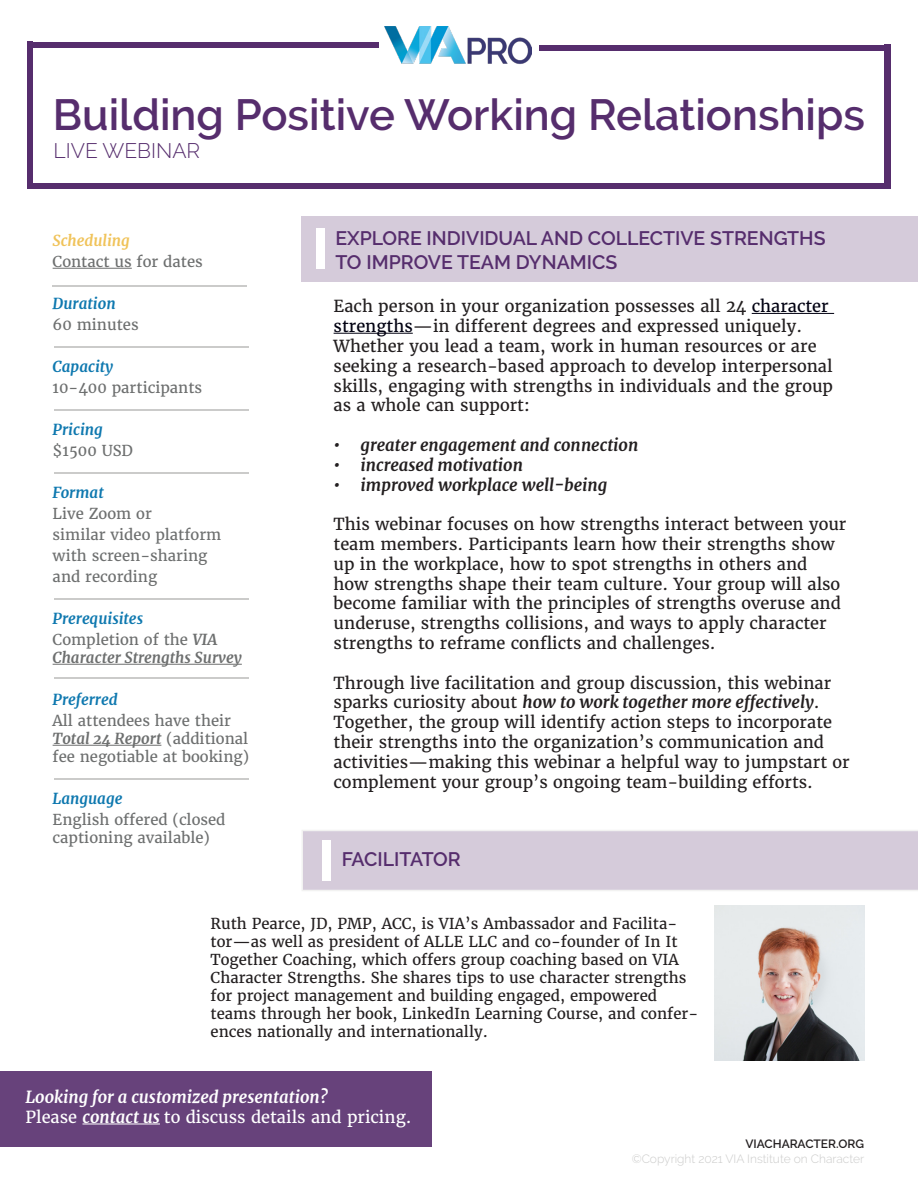
<style>
.page{position:relative;width:918px;height:1188px;background:#fff}
.page>*{position:absolute;margin:0;border:0;box-sizing:border-box;transform-origin:0 0}
.t1{font:600 43.5px "Raleway";color:#562d6d}
.t2{font:300 21px "Raleway";color:#562d6d}
.t3{font:600 19.5px/23.4px "Raleway";color:#562d6d}
.t4{font:16.5px/19.8px "Merriweather";color:#231f20}
.t5{font:italic 700 16.5px "Merriweather";color:#231f20}
.t6{font:16.5px "Merriweather";color:#fff}
.t7{font:italic 700 16.5px "Merriweather";color:#fff}
.t8{font:15px/18px "Merriweather";color:#231f20}
.t9{font:15px/18px "Merriweather";color:#6d6f6f}
.t10{font:italic 700 15px "Merriweather";color:#0e78af}
.t11{font:italic 700 15px/18px "Merriweather";color:#6d6f6f}
.t12{font:italic 700 15px "Merriweather";color:#f0c35a}
.t13{font:300 12px "Raleway";color:#cbcbca}
.t14{font:600 12px "Raleway";color:#231f20}
.s1{font-weight:400;font-style:normal}
.s2{font-weight:700;font-style:italic}
.s3{color:#001}
</style>
<div class="page">
<div style="left:0;top:1071px;width:432px;height:76px;background:#67427b"></div>
<hr style="left:82px;top:1124px;width:78px;height:1px;background:#fff">
<img style="left:715px;top:905px;width:149px;height:156px">
<hr style="left:752px;top:313px;width:82px;height:1px;background:#001">
<hr style="left:334px;top:333px;width:79px;height:1px;background:#001">
<hr style="left:53px;top:268px;width:79px;height:1px;background:#6d6f6f">
<hr style="left:53px;top:664px;width:189px;height:1px;background:#6d6f6f">
<hr style="left:53px;top:745px;width:108px;height:1px;background:#6d6f6f">
<hr style="left:54px;top:778px;width:195px;height:2px;background:#cbcbca">
<div style="left:302px;top:217px;width:616px;height:65px;background:#d5cbda"></div>
<div style="left:316px;top:229px;width:8px;height:40px;background:#fff"></div>
<div style="left:302px;top:830px;width:616px;height:61px;background:#d5cbda"></div>
<div style="left:322px;top:840px;width:8px;height:41px;background:#fff"></div>
<img style="left:384px;top:26px;width:148px;height:38px">
<div style="left:884px;top:45px;width:7px;height:144px;background:#562d6d"></div>
<div style="left:27px;top:42px;width:6px;height:147px;background:#562d6d"></div>
<div style="left:539px;top:45px;width:351px;height:5px;background:#562d6d"></div>
<div style="left:28px;top:42px;width:351px;height:6px;background:#562d6d"></div>
<div style="left:27px;top:183px;width:863px;height:6px;background:#562d6d"></div>
<hr style="left:54px;top:677px;width:195px;height:2px;background:#cbcbca">
<hr style="left:54px;top:598px;width:195px;height:1px;background:#cbcbca">
<hr style="left:54px;top:472px;width:195px;height:1px;background:#cbcbca">
<hr style="left:54px;top:409px;width:195px;height:1px;background:#cbcbca">
<hr style="left:54px;top:346px;width:195px;height:1px;background:#cbcbca">
<hr style="left:53px;top:285px;width:194px;height:1px;background:#cbcbca">
<p class="t1" style="left:53px;top:90px;width:814px">Building Positive Working Relationships</p>
<p class="t2" style="left:54px;top:139px;width:148px">LIVE WEBINAR</p>
<p class="t12" style="left:53px;top:232px;width:79px">Scheduling</p>
<p class="t9" style="left:53px;top:253px;width:152px">Contact us for dates</p>
<p class="t10" style="left:53px;top:295px;width:65px">Duration</p>
<p class="t9" style="left:53px;top:316px;width:88px">60 minutes</p>
<p class="t10" style="left:53px;top:358px;width:62px">Capacity</p>
<p class="t9" style="left:53px;top:379px;width:151px">10-400 participants</p>
<p class="t10" style="left:53px;top:421px;width:52px">Pricing</p>
<p class="t9" style="left:53px;top:442px;width:82px">$1500 USD</p>
<p class="t10" style="left:53px;top:484px;width:53px">Format</p>
<p class="t9" style="left:53px;top:505px;width:101px">Live Zoom or</p>
<p class="t9" style="left:53px;top:526px;width:170px">similar video platform</p>
<p class="t9" style="left:53px;top:547px;width:156px">with screen-sharing</p>
<p class="t9" style="left:53px;top:568px;width:106px">and recording</p>
<p class="t10" style="left:53px;top:610px;width:92px">Prerequisites</p>
<p class="t11" style="left:53px;top:631px;width:191px"><span class="s1">Completion of the</span> VIA<br>Character Strengths Survey</p>
<p class="t10" style="left:53px;top:691px;width:67px">Preferred</p>
<p class="t9" style="left:53px;top:712px;width:198px">All attendees have their<br><span class="s2">Total 24 Report</span> (additional fee negotiable at booking)</p>
<p class="t10" style="left:53px;top:790px;width:71px">Language</p>
<p class="t9" style="left:53px;top:811px;width:174px">English offered (closed captioning available)</p>
<p class="t3" style="left:336px;top:227px;width:492px">EXPLORE INDIVIDUAL AND COLLECTIVE STRENGTHS<br>TO IMPROVE TEAM DYNAMICS</p>
<p class="t4" style="left:334px;top:297px;width:497px">Each person in your organization possesses all 24 <span class="s3">character strengths</span>—in different degrees and expressed uniquely.</p>
<p class="t4" style="left:334px;top:336px;width:485px">Whether you lead a team, work in human resources or are</p>
<p class="t4" style="left:334px;top:356px;width:501px">seeking a research-based approach to develop interpersonal</p>
<p class="t4" style="left:334px;top:376px;width:501px">skills, engaging with strengths in individuals and the group</p>
<p class="t4" style="left:334px;top:396px;width:198px">as a whole can support:</p>
<p class="t5" style="left:334px;top:435px;width:306px">• greater engagement and connection</p>
<p class="t5" style="left:334px;top:455px;width:191px">• increased motivation</p>
<p class="t5" style="left:334px;top:474px;width:275px">• improved workplace well-being</p>
<p class="t4" style="left:334px;top:514px;width:514px">This webinar focuses on how strengths interact between your team members. Participants learn how their strengths show up in the workplace, how to spot strengths in others and how strengths shape their team culture. Your group will also become familiar with the principles of strengths overuse and underuse, strengths collisions, and ways to apply character strengths to reframe conflicts and challenges.</p>
<p class="t4" style="left:334px;top:673px;width:518px">Through live facilitation and group discussion, this webinar sparks curiosity about <span class="s2">how to work together more effectively</span>.<br>Together, the group will identify action steps to incorporate their strengths into the organization’s communication and activities—making this webinar a helpful way to jumpstart or complement your group’s ongoing team-building efforts.</p>
<p class="t3" style="left:342px;top:847px;width:121px">FACILITATOR</p>
<p class="t8" style="left:211px;top:914px;width:489px">Ruth Pearce, JD, PMP, ACC, is VIA’s Ambassador and Facilita&shy;tor—as well as president of ALLE LLC and co-founder of In It Together Coaching, which offers group coaching based on VIA Character Strengths. She shares tips to use character strengths for project management and building engaged, empowered teams through her book, LinkedIn Learning Course, and confer&shy;ences nationally and internationally.</p>
<p class="t7" style="left:26px;top:1087px;width:304px">Looking for a customized presentation?</p>
<p class="t6" style="left:26px;top:1107px;width:388px">Please <span class="s2">contact us</span> to discuss details and pricing.</p>
<p class="t14" style="left:745px;top:1137px;width:120px">VIACHARACTER.ORG</p>
<p class="t13" style="left:632px;top:1152px;width:234px">©Copyright 2021 VIA Institute on Character</p>
</div>
